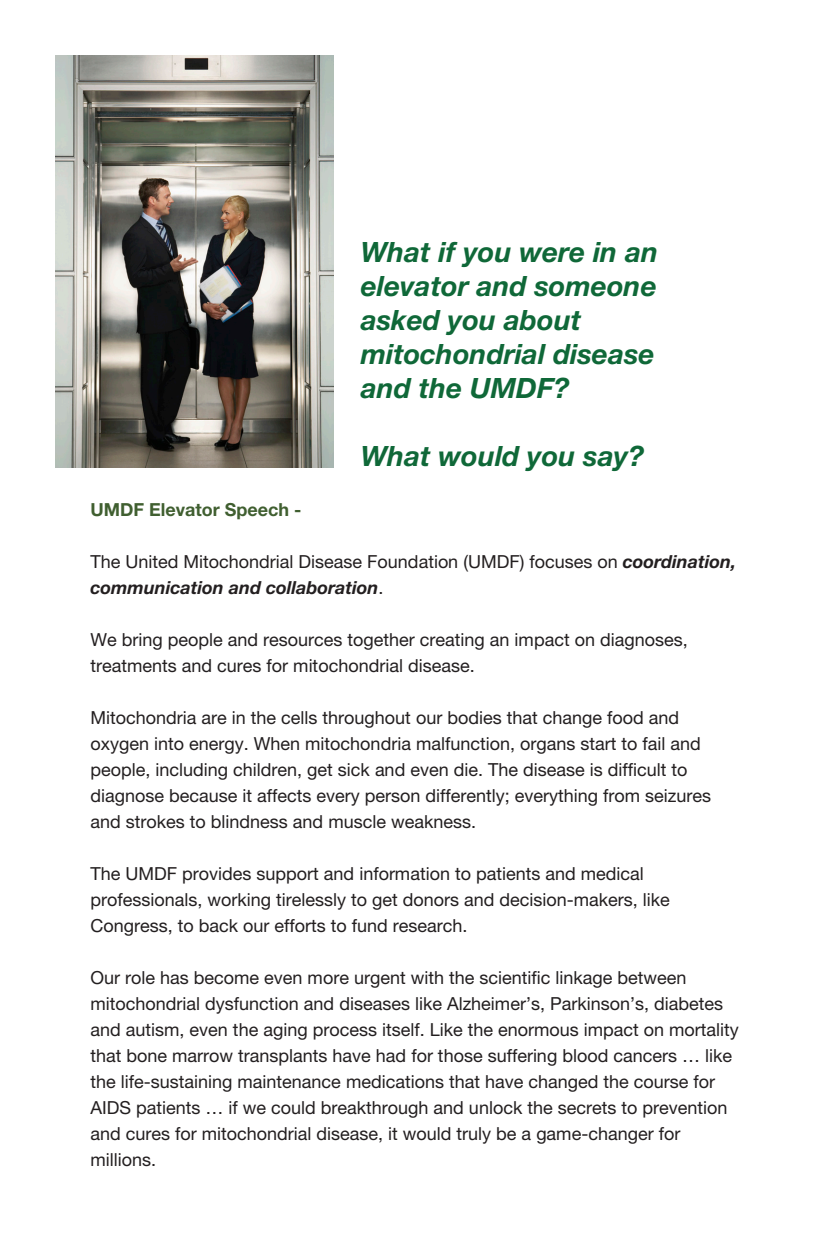
<style>
.page{position:relative;width:828px;height:1260px;background:#fff}
.page>*{position:absolute;margin:0;border:0;box-sizing:border-box;transform-origin:0 0}
.t1{font:italic 700 28px/34px "Helvetica Neue LT Pro";color:#0f6838}
.t2{font:18px/26px "Helvetica Neue LT Pro";color:#231f20}
.t3{font:700 18px "Helvetica Neue LT Pro";color:#405f30}
.s1{font-weight:700;font-style:italic}
</style>
<div class="page">
<img style="left:55px;top:55px;width:278px;height:412px">
<p class="t1" style="left:361px;top:235px;width:299px">What if you were in an elevator and someone asked you about mitochondrial disease</p>
<p class="t1" style="left:361px;top:371px;width:210px">and the UMDF?</p>
<p class="t1" style="left:361px;top:439px;width:285px">What would you say?</p>
<p class="t3" style="left:91px;top:499px;width:213px">UMDF Elevator Speech -</p>
<p class="t2" style="left:91px;top:549px;width:647px">The United Mitochondrial Disease Foundation (UMDF) focuses on <span class="s1">coordination, communication and collaboration</span>.</p>
<p class="t2" style="left:91px;top:627px;width:599px">We bring people and resources together creating an impact on diagnoses, treatments and cures for mitochondrial disease.</p>
<p class="t2" style="left:91px;top:705px;width:622px">Mitochondria are in the cells throughout our bodies that change food and oxygen into energy. When mitochondria malfunction, organs start to fail and people, including children, get sick and even die. The disease is difficult to diagnose because it affects every person differently; everything from seizures and strokes to blindness and muscle weakness.</p>
<p class="t2" style="left:91px;top:861px;width:581px">The UMDF provides support and information to patients and medical professionals, working tirelessly to get donors and decision-makers, like<br>Congress, to back our efforts to fund research.</p>
<p class="t2" style="left:91px;top:965px;width:650px">Our role has become even more urgent with the scientific linkage between mitochondrial dysfunction and diseases like Alzheimer’s, Parkinson’s, diabetes and autism, even the aging process itself. Like the enormous impact on mortality that bone marrow transplants have had for those suffering blood cancers … like the life-sustaining maintenance medications that have changed the course for AIDS patients … if we could breakthrough and unlock the secrets to prevention and cures for mitochondrial disease, it would truly be a game-changer for millions.</p>
</div>
